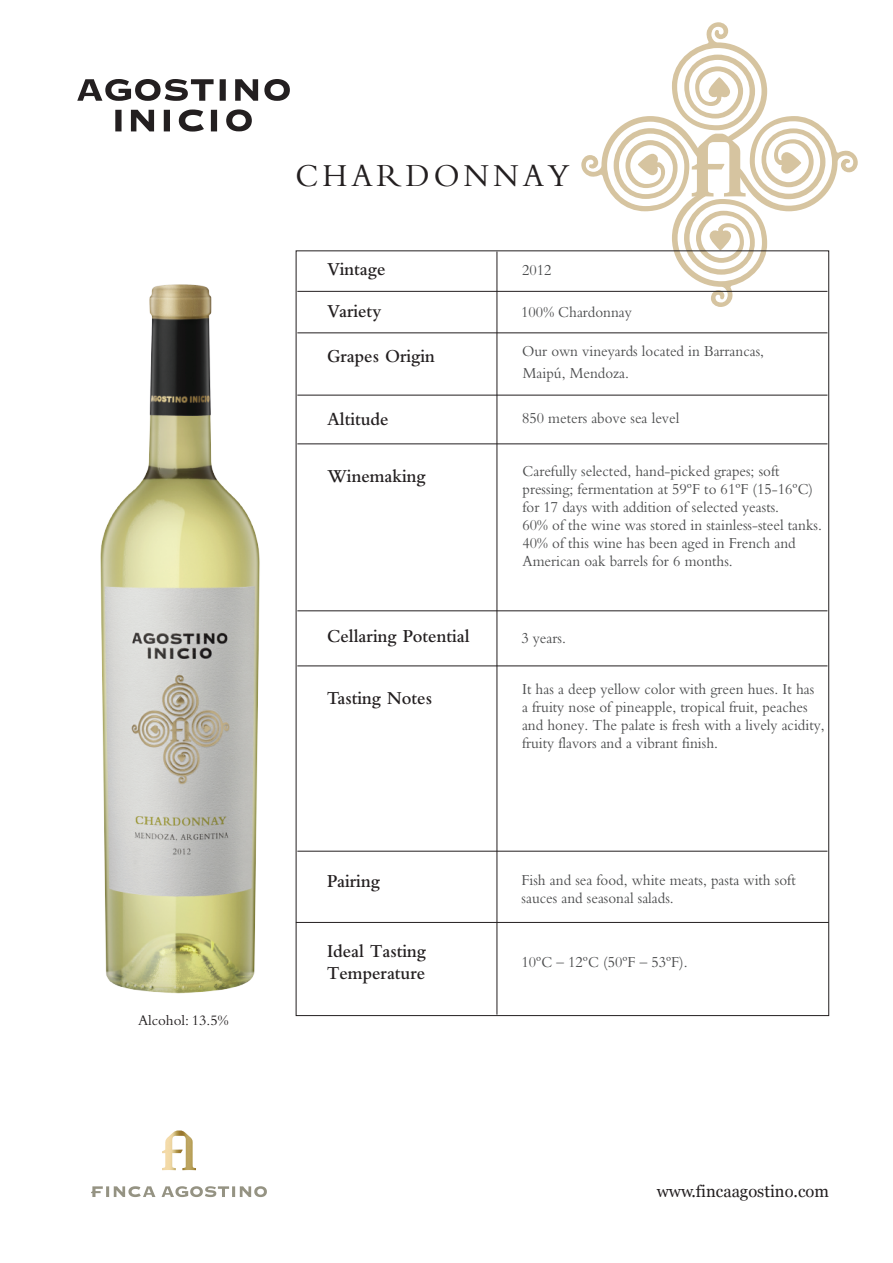
<style>
.page{position:relative;width:893px;height:1263px;background:#fff}
.page>*{position:absolute;margin:0;border:0;box-sizing:border-box;transform-origin:0 0}
.t1{font:33.45px "Bembo";letter-spacing:.125em;color:#231f20;scale:.94 1}
.t2{font:600 19.05px/21.6px "Bembo";color:#231f20;scale:.94 1}
.t3{font:16.5px "Georgia";color:#231f20}
.t4{font:15.9px/18px "Bembo";color:#4b4c4d;scale:.94 1}
.t5{font:15px "Bembo";color:#231f20}
</style>
<div class="page">
<svg style="left:581px;top:22px;width:277px;height:285px"></svg>
<hr style="left:497px;top:252px;width:1px;height:763px;background:#231f20">
<hr style="left:297px;top:291px;width:530px;height:1px;background:#231f20">
<hr style="left:297px;top:333px;width:530px;height:1px;background:#231f20">
<hr style="left:297px;top:395px;width:530px;height:1px;background:#231f20">
<hr style="left:297px;top:444px;width:530px;height:1px;background:#231f20">
<hr style="left:297px;top:611px;width:530px;height:1px;background:#231f20">
<hr style="left:297px;top:666px;width:530px;height:1px;background:#231f20">
<hr style="left:297px;top:851px;width:530px;height:1px;background:#231f20">
<svg style="left:91px;top:1186px;width:176px;height:11px"></svg>
<img style="left:162px;top:1130px;width:34px;height:40px">
<img style="left:100px;top:284px;width:160px;height:710px">
<svg style="left:77px;top:79px;width:213px;height:53px"></svg>
<hr style="left:296px;top:922px;width:533px;height:1px;background:#231f20">
<p class="t5" style="left:138px;top:1011px;width:92px">Alcohol: 13.5%</p>
<h1 class="t1" style="left:296px;top:156px;width:294px">CHARDONNAY</h1>
<p class="t2" style="left:327px;top:258px;width:64px">Vintage</p>
<p class="t2" style="left:327px;top:300px;width:59px">Variety</p>
<p class="t4" style="left:522px;top:260px;width:33px">2012</p>
<p class="t4" style="left:521px;top:302px;width:119px">100% Chardonnay</p>
<p class="t2" style="left:327px;top:345px;width:116px">Grapes Origin</p>
<p class="t4" style="left:522px;top:339px;width:259px;line-height:22.5px">Our own vineyards located in Barrancas,<br>Maipú, Mendoza.</p>
<p class="t2" style="left:327px;top:408px;width:67px">Altitude</p>
<p class="t4" style="left:522px;top:409px;width:169px">850 meters above sea level</p>
<p class="t2" style="left:327px;top:465px;width:106px">Winemaking</p>
<p class="t4" style="left:522px;top:462px;width:320px">Carefully selected, hand-picked grapes; soft pressing; fermentation at 59ºF to 61ºF (15-16ºC) for 17 days with addition of selected yeasts.<br>60% of the wine was stored in stainless-steel tanks.<br>40% of this wine has been aged in French and American oak barrels for 6 months.</p>
<p class="t2" style="left:327px;top:626px;width:153px">Cellaring Potential</p>
<p class="t2" style="left:327px;top:687px;width:113px">Tasting Notes</p>
<p class="t4" style="left:521px;top:628px;width:49px">3 years.</p>
<p class="t4" style="left:522px;top:679px;width:323px">It has a deep yellow color with green hues. It has<br>a fruity nose of pineapple, tropical fruit, peaches and honey. The palate is fresh with a lively acidity, fruity flavors and a vibrant finish.</p>
<p class="t2" style="left:327px;top:871px;width:58px">Pairing</p>
<p class="t4" style="left:521px;top:870px;width:293px">Fish and sea food, white meats, pasta with soft sauces and seasonal salads.</p>
<p class="t2" style="left:327px;top:941px;width:107px">Ideal Tasting<br>Temperature</p>
<p class="t4" style="left:521px;top:952px;width:178px">10ºC – 12ºC (50ºF – 53ºF).</p>
<p class="t3" style="left:657px;top:1182px;width:174px">www.fincaagostino.com</p>
</div>
